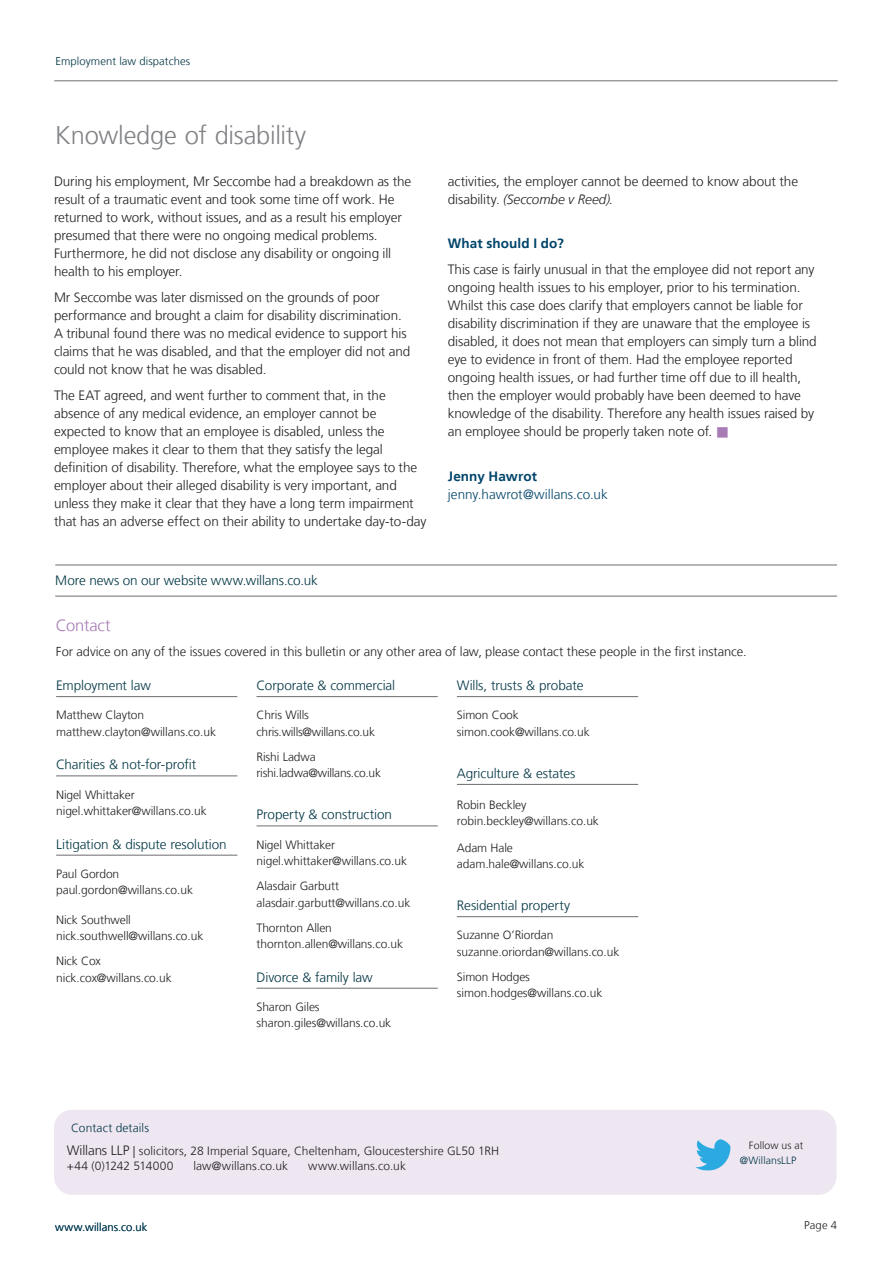
<style>
.page{position:relative;width:893px;height:1263px;background:#fff}
.page>*{position:absolute;margin:0;border:0;box-sizing:border-box;transform-origin:0 0}
.Main_heading{font:300 25.5px "Frutiger LT";letter-spacing:-.01em;color:#808285}
.Body_copy{font:300 16.5px "Frutiger LT";letter-spacing:-.01em;color:#a87bb5}
.Body_copy-2{font:300 13.5px/18px "Frutiger LT";letter-spacing:-.005em;color:#231f20}
.contact_heads{font:300 13.5px "Frutiger LT";letter-spacing:-.005em;color:#003543}
.Body_copy-3{font:300 13.5px "Frutiger LT";letter-spacing:-.01em;color:#003543}
.Body_copy-4{font:300 13.5px "Frutiger LT";letter-spacing:-.005em;color:#00446a}
.Body_copy-5{font:700 13.5px "Frutiger LT";letter-spacing:.005em;color:#00446a}
.Body_copy-6{font:300 12.9px "Frutiger LT";letter-spacing:-.005em;color:#231f20}
.TintBox_-_body_text{font:300 12px/16.5px "Frutiger LT";letter-spacing:-.005em;color:#231f20}
.TintBox-Subtitle{font:300 12px "Frutiger LT";letter-spacing:.01em;color:#003543}
.t1{font:300 11.25px "Frutiger LT";letter-spacing:.01em;color:#003543}
.t2{font:300 11.25px "Frutiger LT";letter-spacing:.005em;color:#00446a}
.t3{font:300 11.25px "Frutiger LT";color:#231f20}
.TintBox_-_body_text-2{font:300 10.5px/15px "Frutiger LT";letter-spacing:.01em;color:#003543}
.s1{font-style:italic}
.s2{color:#a87bb5}
.s3{font-size:13.5px}
.s4{color:#231f20}
</style>
<div class="page">
<hr style="left:54px;top:81px;width:784px;height:1px;background:#6c6d70">
<hr style="left:56px;top:696px;width:181px;height:1px;background:#6c6d70">
<hr style="left:56px;top:776px;width:181px;height:1px;background:#6c6d70">
<hr style="left:56px;top:855px;width:181px;height:1px;background:#6c6d70">
<hr style="left:256px;top:696px;width:182px;height:1px;background:#6c6d70">
<hr style="left:256px;top:826px;width:182px;height:1px;background:#6c6d70">
<hr style="left:256px;top:988px;width:182px;height:1px;background:#6c6d70">
<hr style="left:457px;top:696px;width:181px;height:1px;background:#6c6d70">
<hr style="left:457px;top:784px;width:181px;height:1px;background:#6c6d70">
<hr style="left:457px;top:916px;width:181px;height:1px;background:#6c6d70">
<hr style="left:55px;top:596px;width:782px;height:1px;background:#6c6d70">
<hr style="left:55px;top:565px;width:782px;height:1px;background:#6c6d70">
<div style="left:54px;top:1110px;width:782px;height:85px;background:#eee7f2;border-radius:18px"></div>
<svg style="left:695px;top:1139px;width:36px;height:31px"></svg>
<p class="t1" style="left:55px;top:54px;width:136px">Employment law dispatches</p>
<p class="Main_heading" style="left:55px;top:121px;width:252px">Knowledge of disability</p>
<p class="Body_copy-2" style="left:54px;top:172px;width:359px">During his employment, Mr Seccombe had a breakdown as the result of a traumatic event and took some time off work. He returned to work, without issues, and as a result his employer presumed that there were no ongoing medical problems.<br>Furthermore, he did not disclose any disability or ongoing ill health to his employer.</p>
<p class="Body_copy-2" style="left:54px;top:288px;width:358px">Mr Seccombe was later dismissed on the grounds of poor performance and brought a claim for disability discrimination.<br>A tribunal found there was no medical evidence to support his claims that he was disabled, and that the employer did not and could not know that he was disabled.</p>
<p class="Body_copy-2" style="left:54px;top:387px;width:374px">The EAT agreed, and went further to comment that, in the absence of any medical evidence, an employer cannot be expected to know that an employee is disabled, unless the employee makes it clear to them that they satisfy the legal definition of disability. Therefore, what the employee says to the employer about their alleged disability is very important, and unless they make it clear that they have a long term impairment that has an adverse effect on their ability to undertake day-to-day</p>
<p class="Body_copy-3" style="left:55px;top:573px;width:264px">More news on our website www.willans.co.uk</p>
<p class="Body_copy-2" style="left:448px;top:172px;width:352px">activities, the employer cannot be deemed to know about the disability. <span class="s1">(Seccombe v Reed).</span></p>
<p class="Body_copy-5" style="left:448px;top:235px;width:117px">What should I do?</p>
<p class="Body_copy-2" style="left:448px;top:261px;width:370px">This case is fairly unusual in that the employee did not report any ongoing health issues to his employer, prior to his termination.<br>Whilst this case does clarify that employers cannot be liable for disability discrimination if they are unaware that the employee is disabled, it does not mean that employers can simply turn a blind eye to evidence in front of them. Had the employee reported ongoing health issues, or had further time off due to ill health, then the employer would probably have been deemed to have knowledge of the disability. Therefore any health issues raised by an employee should be properly taken note of. <span class="s2">■</span></p>
<p class="Body_copy-5" style="left:448px;top:468px;width:91px">Jenny Hawrot</p>
<p class="Body_copy-4" style="left:448px;top:486px;width:162px">jenny.hawrot@willans.co.uk</p>
<p class="Body_copy" style="left:56px;top:616px;width:56px">Contact</p>
<p class="Body_copy-6" style="left:56px;top:644px;width:692px">For advice on any of the issues covered in this bulletin or any other area of law, please contact these people in the first instance.</p>
<p class="contact_heads" style="left:56px;top:678px;width:96px">Employment law</p>
<p class="TintBox_-_body_text" style="left:56px;top:707px;width:161px">Matthew Clayton matthew.clayton@willans.co.uk</p>
<p class="contact_heads" style="left:56px;top:757px;width:142px">Charities &amp; not-for-profit</p>
<p class="TintBox_-_body_text" style="left:56px;top:786px;width:152px">Nigel Whittaker nigel.whittaker@willans.co.uk</p>
<p class="contact_heads" style="left:56px;top:836px;width:172px">Litigation &amp; dispute resolution</p>
<p class="TintBox_-_body_text" style="left:56px;top:866px;width:138px">Paul Gordon paul.gordon@willans.co.uk</p>
<p class="TintBox_-_body_text" style="left:56px;top:911px;width:149px">Nick Southwell nick.southwell@willans.co.uk</p>
<p class="TintBox_-_body_text" style="left:56px;top:953px;width:117px">Nick Cox nick.cox@willans.co.uk</p>
<p class="contact_heads" style="left:256px;top:678px;width:140px">Corporate &amp; commercial</p>
<p class="TintBox_-_body_text" style="left:256px;top:707px;width:120px">Chris Wills chris.wills@willans.co.uk</p>
<p class="TintBox_-_body_text" style="left:256px;top:749px;width:126px">Rishi Ladwa rishi.ladwa@willans.co.uk</p>
<p class="contact_heads" style="left:256px;top:807px;width:137px">Property &amp; construction</p>
<p class="TintBox_-_body_text" style="left:256px;top:836px;width:152px">Nigel Whittaker nigel.whittaker@willans.co.uk</p>
<p class="TintBox_-_body_text" style="left:256px;top:878px;width:155px">Alasdair Garbutt alasdair.garbutt@willans.co.uk</p>
<p class="TintBox_-_body_text" style="left:256px;top:919px;width:148px">Thornton Allen thornton.allen@willans.co.uk</p>
<p class="contact_heads" style="left:256px;top:969px;width:118px">Divorce &amp; family law</p>
<p class="TintBox_-_body_text" style="left:256px;top:999px;width:136px">Sharon Giles sharon.giles@willans.co.uk</p>
<p class="contact_heads" style="left:457px;top:678px;width:128px">Wills, trusts &amp; probate</p>
<p class="TintBox_-_body_text" style="left:457px;top:707px;width:134px">Simon Cook simon.cook@willans.co.uk</p>
<p class="contact_heads" style="left:457px;top:765px;width:120px">Agriculture &amp; estates</p>
<p class="TintBox_-_body_text" style="left:457px;top:796px;width:144px">Robin Beckley robin.beckley@willans.co.uk</p>
<p class="TintBox_-_body_text" style="left:457px;top:839px;width:129px">Adam Hale adam.hale@willans.co.uk</p>
<p class="contact_heads" style="left:457px;top:898px;width:115px">Residential property</p>
<p class="TintBox_-_body_text" style="left:457px;top:927px;width:164px">Suzanne O’Riordan suzanne.oriordan@willans.co.uk</p>
<p class="TintBox_-_body_text" style="left:457px;top:969px;width:147px">Simon Hodges simon.hodges@willans.co.uk</p>
<p class="TintBox-Subtitle" style="left:71px;top:1120px;width:79px">Contact details</p>
<p class="TintBox_-_body_text" style="left:67px;top:1143px;width:434px;line-height:15px"><span class="s3">Willans LLP</span> | solicitors, 28 Imperial Square, Cheltenham, Gloucestershire GL50 1RH +44 (0)1242 514000</p>
<p class="TintBox_-_body_text" style="left:194px;top:1158px;width:96px">law@willans.co.uk</p>
<p class="TintBox_-_body_text" style="left:308px;top:1158px;width:99px">www.willans.co.uk</p>
<p class="TintBox_-_body_text-2" style="left:740px;top:1138px;width:65px;text-indent:9px"><span class="s4">Follow us at </span>@WillansLLP</p>
<p class="t2" style="left:55px;top:1221px;width:94px">www.willans.co.uk</p>
<p class="t3" style="left:804px;top:1219px;width:34px">Page 4</p>
</div>
